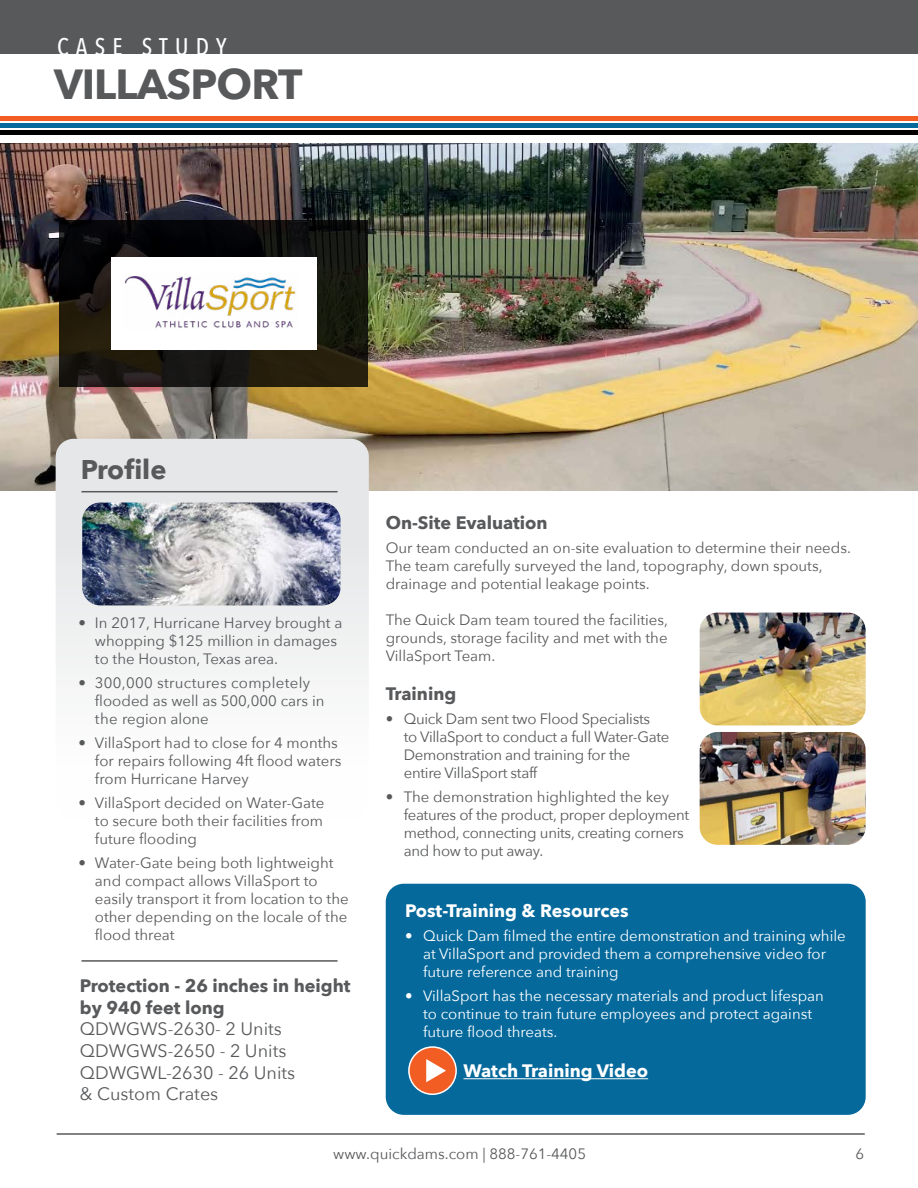
<style>
.page{position:relative;width:918px;height:1188px;background:#fff}
.page>*{position:absolute;margin:0;border:0;box-sizing:border-box;transform-origin:0 0}
.t1{font:700 42px "Avenir Next";letter-spacing:-.02em;color:#58595b}
.t2{font:700 27px "Avenir Next";letter-spacing:-.01em;color:#58595b}
.t3{font:500 24px "Avenir Next Condensed";letter-spacing:.3em;color:#fff}
.t4{font:18px/21.6px "Avenir Next";color:#58595b}
.t5{font:700 18px/21.6px "Avenir Next";color:#58595b}
.t6{font:700 18px "Avenir Next";color:#fff}
.t7{font:15px/18px "Avenir Next";color:#58595b}
.t8{font:15px/18px "Avenir Next";color:#fff}
.t9{font:15px/18px "Avenir Next";letter-spacing:-.02em;color:#58595b}
</style>
<div class="page">
<hr style="left:57px;top:1133px;width:808px;height:2px;background:#58595b">
<div style="left:0;top:0;width:918px;height:54px;background:#58595b"></div>
<div style="left:386px;top:884px;width:480px;height:231px;background:#05699c;border-radius:18px"></div>
<img style="left:0;top:143px;width:918px;height:348px">
<div style="left:56px;top:439px;width:313px;height:382px;background:linear-gradient(to right,#f3f3f4,#f3f3f4);border-radius:18px"></div>
<hr style="left:81px;top:491px;width:257px;height:1px;background:#58595b">
<hr style="left:81px;top:960px;width:257px;height:2px;background:#58595b">
<svg style="left:60px;top:220px;width:308px;height:166px"></svg>
<div style="left:111px;top:257px;width:206px;height:93px;background:#fff"></div>
<img style="left:125px;top:276px;width:171px;height:52px">
<img style="left:82px;top:503px;width:259px;height:102px">
<img style="left:700px;top:613px;width:166px;height:112px">
<img style="left:700px;top:732px;width:166px;height:113px">
<div style="left:409px;top:1047px;width:47px;height:47px;background:#f15d22;border-radius:50%"></div>
<div style="left:408px;top:1046px;width:49px;height:49px;border:2px solid #fff;border-radius:50%"></div>
<svg style="left:426px;top:1059px;width:20px;height:23px"></svg>
<hr style="left:464px;top:1078px;width:184px;height:1px;background:#fff">
<div style="left:0;top:116px;width:918px;height:5px;background:#f15d22"></div>
<div style="left:0;top:123px;width:918px;height:5px;background:#05699c"></div>
<div style="left:0;top:130px;width:918px;height:5px;background:#000"></div>
<h3 class="t3" style="left:57px;top:32px;width:171px">CASE STUDY</h3>
<h1 class="t1" style="left:54px;top:48px;width:250px">VILLASPORT</h1>
<h2 class="t2" style="left:81px;top:447px;width:87px">Profile</h2>
<p class="t7" style="left:95px;top:613px;width:249px;text-indent:-16px">• In 2017, Hurricane Harvey brought a whopping $125 million in damages to the Houston, Texas area.</p>
<p class="t7" style="left:95px;top:673px;width:231px;text-indent:-17px">• 300,000 structures completely flooded as well as 500,000 cars in the region alone</p>
<p class="t7" style="left:95px;top:733px;width:248px;text-indent:-16px">• VillaSport had to close for 4 months for repairs following 4ft flood waters from Hurricane Harvey</p>
<p class="t7" style="left:95px;top:793px;width:231px;text-align:justify;text-indent:-16px">• VillaSport decided on Water-Gate to secure both their facilities from future flooding</p>
<p class="t7" style="left:95px;top:853px;width:255px;text-indent:-16px">• Water-Gate being both lightweight and compact allows VillaSport to easily transport it from location to the other depending on the locale of the flood threat</p>
<p class="t5" style="left:80px;top:975px;width:272px">Protection - 26 inches in height by 940 feet long</p>
<p class="t4" style="left:80px;top:1017px;width:217px">QDWGWS-2630- 2 Units<br>QDWGWS-2650 - 2 Units<br>QDWGWL-2630 - 26 Units &amp; Custom Crates</p>
<p class="t5" style="left:386px;top:511px;width:163px">On-Site Evaluation</p>
<p class="t7" style="left:386px;top:538px;width:467px">Our team conducted an on-site evaluation to determine their needs.<br>The team carefully surveyed the land, topography, down spouts, drainage and potential leakage points.</p>
<p class="t7" style="left:386px;top:610px;width:284px;text-align:justify">The Quick Dam team toured the facilities, grounds, storage facility and met with the VillaSport Team.</p>
<p class="t5" style="left:386px;top:683px;width:72px">Training</p>
<p class="t9" style="left:404px;top:709px;width:267px;text-indent:-18px">• Quick Dam sent two Flood Specialists<br>to VillaSport to conduct a full Water-Gate Demonstration and training for the entire VillaSport staff</p>
<p class="t9" style="left:404px;top:787px;width:287px;text-indent:-18px">• The demonstration highlighted the key features of the product, proper deployment method, connecting units, creating corners and how to put away.</p>
<p class="t6" style="left:405px;top:895px;width:225px">Post-Training &amp; Resources</p>
<p class="t8" style="left:423px;top:926px;width:424px;text-indent:-18px">• Quick Dam filmed the entire demonstration and training while at VillaSport and provided them a comprehensive video for future reference and training</p>
<p class="t8" style="left:423px;top:986px;width:402px;text-indent:-18px">• VillaSport has the necessary materials and product lifespan to continue to train future employees and protect against future flood threats.</p>
<p class="t6" style="left:464px;top:1056px;width:186px">Watch Training Video</p>
<p class="t7" style="left:333px;top:1144px;width:254px">www.quickdams.com | 888-761-4405</p>
<p class="t7" style="left:855px;top:1144px;width:10px">6</p>
</div>
